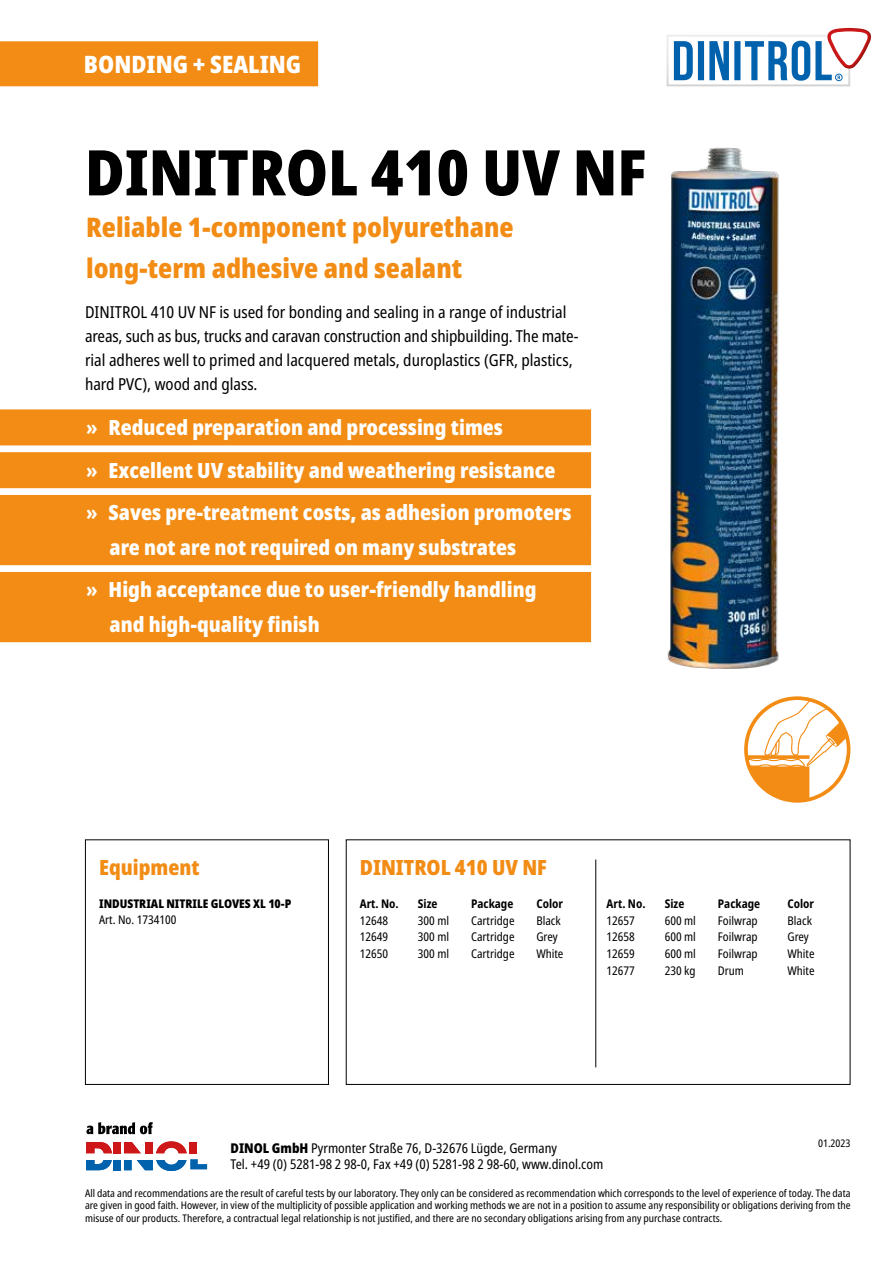
<style>
.page{position:relative;width:893px;height:1263px;background:#fff}
.page>*{position:absolute;margin:0;border:0;box-sizing:border-box;transform-origin:0 0}
.t1{font:900 condensed 63px "Noto Sans";color:#000}
.t2{font:900 condensed 27px/40.5px "Noto Sans";color:#f28c14}
.t3{font:900 condensed 24px "Noto Sans";color:#fff}
.t4{font:900 condensed 21px/42.8px "Noto Sans";color:#fff}
.t5{font:900 condensed 21px "Noto Sans";color:#f28c14}
.t6{font:condensed 16.5px/24px "Noto Sans";color:#000}
.t7{font:condensed 13.5px/16.2px "Noto Sans";color:#000}
.t8{font:condensed 12px "Noto Sans";color:#000}
.t9{font:700 condensed 12px "Noto Sans";color:#000}
.t10{font:900 condensed 12px "Noto Sans";color:#000}
.t11{font:condensed 10.5px/12.6px "Noto Sans";color:#000;text-align:justify}
.s1{font-weight:700}
.s2{font-weight:900}
</style>
<div class="page">
<div style="left:114px;top:1142px;width:7px;height:11px;background:#cd1719"></div>
<div style="left:145px;top:1142px;width:8px;height:11px;background:#cd1719"></div>
<svg style="left:124px;top:1142px;width:17px;height:11px"></svg>
<div style="left:189px;top:1142px;width:8px;height:11px;background:#cd1719"></div>
<svg style="left:86px;top:1142px;width:26px;height:11px"></svg>
<svg style="left:156px;top:1141px;width:31px;height:12px"></svg>
<div style="left:114px;top:1160px;width:7px;height:10px;background:#0061ad"></div>
<div style="left:124px;top:1160px;width:8px;height:10px;background:#0061ad"></div>
<svg style="left:86px;top:1160px;width:26px;height:10px"></svg>
<svg style="left:137px;top:1159px;width:70px;height:12px"></svg>
<svg style="left:86px;top:1122px;width:67px;height:12px"></svg>
<div style="left:0;top:41px;width:318px;height:45px;background:#f28c14"></div>
<div style="left:667px;top:35px;width:183px;height:51px;background:#e6e6e6"></div>
<div style="left:668px;top:37px;width:180px;height:47px;background:#fff"></div>
<svg style="left:674px;top:28px;width:198px;height:53px"></svg>
<img style="left:667px;top:147px;width:112px;height:522px">
<div style="left:0;top:409px;width:591px;height:36px;background:#f28c14"></div>
<div style="left:0;top:452px;width:591px;height:36px;background:#f28c14"></div>
<div style="left:0;top:495px;width:591px;height:36px;background:#f28c14"></div>
<div style="left:0;top:529px;width:591px;height:36px;background:#f28c14"></div>
<div style="left:0;top:572px;width:591px;height:36px;background:#f28c14"></div>
<div style="left:0;top:606px;width:591px;height:36px;background:#f28c14"></div>
<svg style="left:744px;top:696px;width:106px;height:107px"></svg>
<div style="left:85px;top:839px;width:244px;height:246px;border:1px solid #000"></div>
<div style="left:346px;top:839px;width:504px;height:246px;border:1px solid #000"></div>
<hr style="left:595px;top:859px;width:1px;height:208px;background:#000">
<h3 class="t3" style="left:84px;top:46px;width:219px">BONDING + SEALING</h3>
<h1 class="t1" style="left:85px;top:125px;width:563px">DINITROL 410 UV NF</h1>
<h2 class="t2" style="left:86px;top:207px;width:429px">Reliable 1-component polyurethane long-term adhesive and sealant</h2>
<p class="t6" style="left:85px;top:300px;width:495px">DINITROL 410 UV NF is used for bonding and sealing in a range of industrial areas, such as bus, trucks and caravan construction and shipbuilding. The mate&shy;rial adheres well to primed and lacquered metals, duroplastics (GFR, plastics, hard PVC), wood and glass.</p>
<h3 class="t4" style="left:86px;top:406px;width:487px"><span class="s1">»</span> Reduced preparation and processing times<br><span class="s1">»</span> Excellent UV stability and weathering resistance <span class="s1">»</span> Saves pre-treatment costs, as adhesion promoters</h3>
<h3 class="t4" style="left:86px;top:526px;width:452px;text-align:center">are not are not required on many substrates<br><span class="s1">»</span> High acceptance due to user-friendly handling</h3>
<h3 class="t4" style="left:109px;top:603px;width:212px">and high-quality finish</h3>
<h3 class="t5" style="left:99px;top:851px;width:102px">Equipment</h3>
<h3 class="t5" style="left:360px;top:851px;width:189px">DINITROL 410 UV NF</h3>
<p class="t9" style="left:360px;top:894px;width:40px">Art. No.</p>
<p class="t9" style="left:418px;top:894px;width:21px">Size</p>
<p class="t9" style="left:471px;top:894px;width:44px">Package</p>
<p class="t9" style="left:536px;top:894px;width:28px">Color</p>
<p class="t8" style="left:360px;top:912px;width:30px">12648</p>
<p class="t8" style="left:418px;top:912px;width:33px">300 ml</p>
<p class="t8" style="left:471px;top:912px;width:45px">Cartridge</p>
<p class="t8" style="left:536px;top:912px;width:26px">Black</p>
<p class="t8" style="left:360px;top:928px;width:30px">12649</p>
<p class="t8" style="left:418px;top:928px;width:33px">300 ml</p>
<p class="t8" style="left:471px;top:928px;width:45px">Cartridge</p>
<p class="t8" style="left:536px;top:928px;width:23px">Grey</p>
<p class="t8" style="left:360px;top:945px;width:30px">12650</p>
<p class="t8" style="left:418px;top:945px;width:33px">300 ml</p>
<p class="t8" style="left:471px;top:945px;width:45px">Cartridge</p>
<p class="t8" style="left:536px;top:945px;width:29px">White</p>
<p class="t10" style="left:99px;top:894px;width:194px">INDUSTRIAL NITRILE GLOVES XL 10-P</p>
<p class="t8" style="left:99px;top:911px;width:79px">Art. No. 1734100</p>
<p class="t9" style="left:607px;top:895px;width:40px">Art. No.</p>
<p class="t9" style="left:665px;top:895px;width:21px">Size</p>
<p class="t9" style="left:718px;top:895px;width:44px">Package</p>
<p class="t9" style="left:787px;top:895px;width:28px">Color</p>
<p class="t8" style="left:607px;top:912px;width:30px">12657</p>
<p class="t8" style="left:665px;top:912px;width:33px">600 ml</p>
<p class="t8" style="left:718px;top:912px;width:41px">Foilwrap</p>
<p class="t8" style="left:787px;top:912px;width:26px">Black</p>
<p class="t8" style="left:607px;top:928px;width:30px">12658</p>
<p class="t8" style="left:665px;top:928px;width:33px">600 ml</p>
<p class="t8" style="left:718px;top:928px;width:41px">Foilwrap</p>
<p class="t8" style="left:787px;top:928px;width:23px">Grey</p>
<p class="t8" style="left:607px;top:945px;width:30px">12659</p>
<p class="t8" style="left:665px;top:945px;width:33px">600 ml</p>
<p class="t8" style="left:718px;top:945px;width:41px">Foilwrap</p>
<p class="t8" style="left:787px;top:945px;width:29px">White</p>
<p class="t8" style="left:607px;top:962px;width:30px">12677</p>
<p class="t8" style="left:665px;top:962px;width:32px">230 kg</p>
<p class="t8" style="left:718px;top:962px;width:28px">Drum</p>
<p class="t8" style="left:787px;top:962px;width:29px">White</p>
<p class="t7" style="left:230px;top:1140px;width:374px"><span class="s2">DINOL GmbH</span> Pyrmonter Straße 76, D-32676 Lügde, Germany<br>Tel. +49 (0) 5281-98 2 98-0, Fax +49 (0) 5281-98 2 98-60, www.dinol.com</p>
<p class="t11" style="left:818px;top:1137px;width:34px">01.2023</p>
<p class="t11" style="left:85px;top:1187px;width:767px">All data and recommendations are the result of careful tests by our laboratory. They only can be considered as recommendation which corresponds to the level of experience of today. The data are given in good faith. However, in view of the multiplicity of possible application and working methods we are not in a position to assume any responsibility or obligations deriving from the misuse of our products. Therefore, a contractual legal relationship is not justified, and there are no secondary obligations arising from any purchase contracts.</p>
</div>
